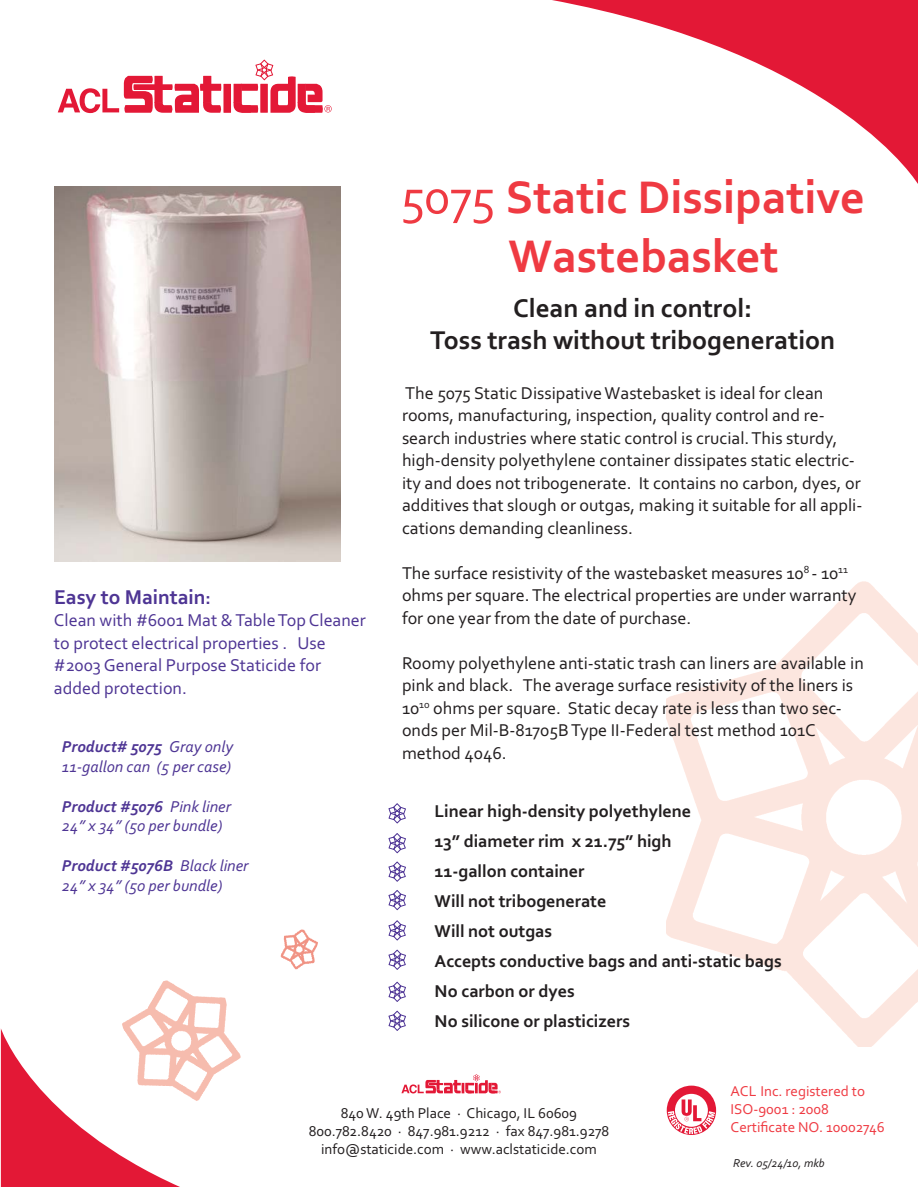
<style>
.page{position:relative;width:918px;height:1188px;background:#fff}
.page>*{position:absolute;margin:0;border:0;box-sizing:border-box;transform-origin:0 0}
.t1{font:700 48px/58.9px "Corbel";color:#ef3a42;text-align:center}
.t2{font:700 27px/32.4px "Corbel";color:#231f20;text-align:center}
.t3{font:700 21px "Corbel";color:#4e3594}
.t4{font:18px/22.5px "Corbel";color:#231f20}
.t5{font:700 18px/30px "Corbel";color:#231f20}
.t6{font:18px/22.5px "Corbel";color:#4e3594}
.t7{font:italic 16.5px/19.8px "Corbel";color:#4e3594}
.t8{font:15px/18px "Corbel";color:#231f20;text-align:center}
.t9{font:15px/18px "Corbel";color:#ef3a42}
.t10{font:italic 12px "Corbel";color:#231f20}
.s1{font-size:18px}
.s2{font-weight:700}
.s3{font-weight:400;font-size:51px}
</style>
<div class="page">
<svg style="left:1px;top:1029px;width:179px;height:158px"></svg>
<svg style="left:552px;top:0;width:366px;height:184px"></svg>
<img style="left:114px;top:980px;width:127px;height:135px">
<img style="left:280px;top:929px;width:38px;height:41px">
<img style="left:666px;top:582px;width:252px;height:464px">
<div style="left:223px;top:84px;width:8px;height:29px;background:#e31836"></div>
<svg style="left:233px;top:60px;width:99px;height:53px"></svg>
<svg style="left:58px;top:76px;width:164px;height:37px"></svg>
<svg style="left:401px;top:1074px;width:100px;height:20px"></svg>
<svg style="left:667px;top:1086px;width:49px;height:49px"></svg>
<svg style="left:388px;top:803px;width:18px;height:21px"></svg>
<svg style="left:388px;top:861px;width:18px;height:21px"></svg>
<svg style="left:388px;top:1011px;width:18px;height:20px"></svg>
<svg style="left:388px;top:833px;width:18px;height:20px"></svg>
<svg style="left:388px;top:890px;width:18px;height:20px"></svg>
<svg style="left:388px;top:920px;width:18px;height:21px"></svg>
<svg style="left:388px;top:950px;width:18px;height:20px"></svg>
<svg style="left:388px;top:982px;width:18px;height:20px"></svg>
<img style="left:54px;top:186px;width:286px;height:375px">
<p class="t3" style="left:54px;top:589px;width:158px">Easy to Maintain<span class="s1">:</span></p>
<p class="t6" style="left:54px;top:611px;width:313px">Clean with #6001 Mat &amp; Table Top Cleaner to protect electrical properties . Use #2003 General Purpose Staticide for added protection.</p>
<p class="t7" style="left:62px;top:738px;width:173px"><span class="s2">Product# 5075</span> Gray only<br>11-gallon can (5 per case)</p>
<p class="t7" style="left:62px;top:798px;width:171px"><span class="s2">Product #5076</span> Pink liner<br>24” x 34” (50 per bundle)</p>
<p class="t7" style="left:62px;top:857px;width:188px"><span class="s2">Product #5076B</span> Black liner<br>24” x 34” (50 per bundle)</p>
<h1 class="t1" style="left:401px;top:173px;width:466px"><span class="s3">5075</span> Static Dissipative<br>Wastebasket</h1>
<h2 class="t2" style="left:430px;top:295px;width:406px">Clean and in control:<br>Toss trash without tribogeneration</h2>
<p class="t4" style="left:402px;top:383px;width:462px">The 5075 Static DissipativeWastebasket is ideal for clean rooms, manufacturing, inspection, quality control and re&shy;search industries where static control is crucial. This sturdy, high-density polyethylene container dissipates static electric&shy;ity and does not tribogenerate. It contains no carbon, dyes, or additives that slough or outgas, making it suitable for all appli&shy;cations demanding cleanliness.</p>
<p class="t4" style="left:402px;top:563px;width:456px">The surface resistivity of the wastebasket measures 10<sup>8</sup> - 10<sup>11 </sup>ohms per square. The electrical properties are under warranty for one year from the date of purchase.</p>
<p class="t4" style="left:402px;top:653px;width:463px">Roomy polyethylene anti-static trash can liners are available in pink and black. The average surface resistivity of the liners is 10<sup>10</sup> ohms per square. Static decay rate is less than two sec&shy;onds per Mil-B-81705B Type II-Federal test method 101C method 4046.</p>
<p class="t5" style="left:435px;top:797px;width:349px">Linear high-density polyethylene<br>13” diameter rim x 21.75” high<br>11-gallon container<br>Will not tribogenerate<br>Will not outgas<br>Accepts conductive bags and anti-static bags<br>No carbon or dyes<br>No silicone or plasticizers</p>
<p class="t8" style="left:309px;top:1106px;width:302px">840W. 49th Place · Chicago, IL 60609<br>800.782.8420 · 847.981.9212 · fax 847.981.9278 info@staticide.com · www.aclstaticide.com</p>
<p class="t9" style="left:731px;top:1084px;width:156px">ACL Inc. registered to<br>ISO-9001 : 2008<br>Certificate NO. 10002746</p>
<p class="t10" style="left:733px;top:1158px;width:93px">Rev. 05/24/10, mkb</p>
</div>
